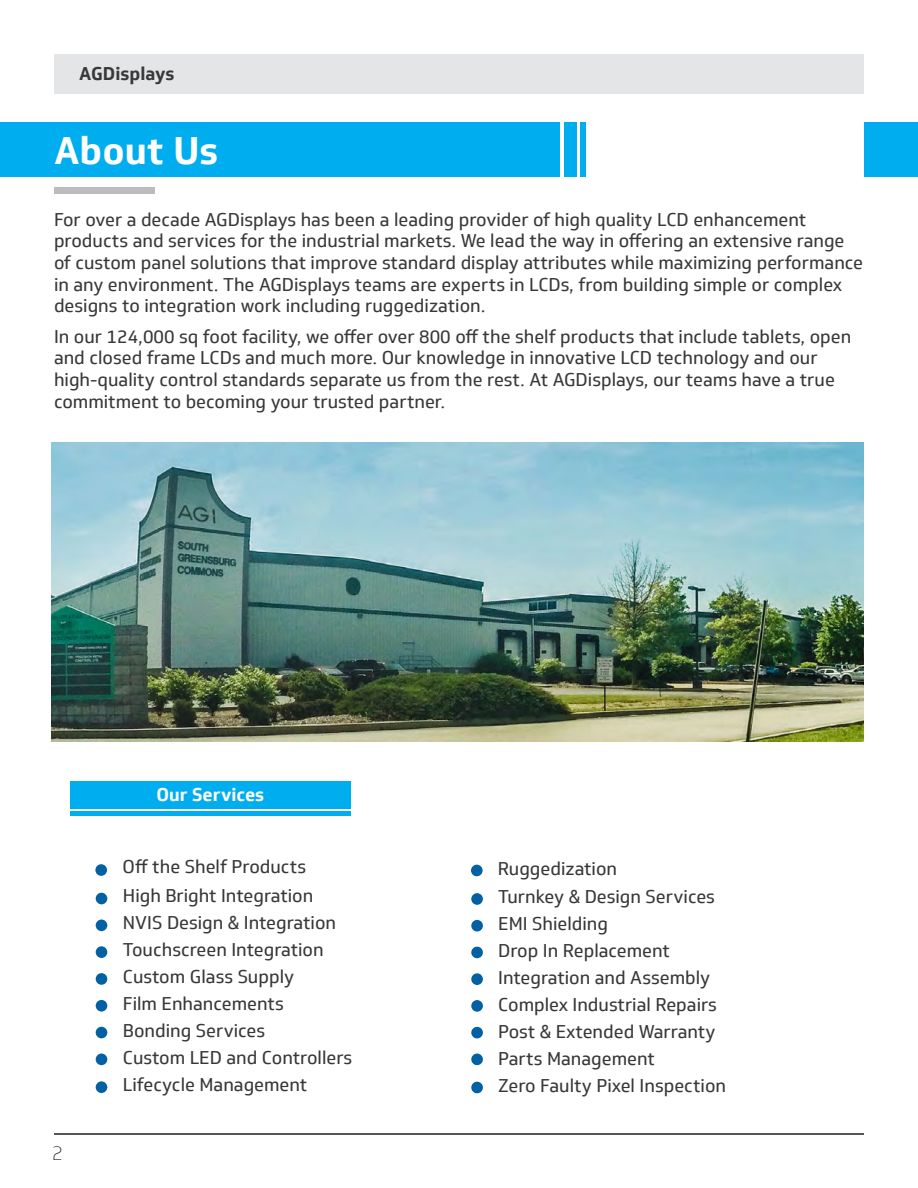
<style>
.page{position:relative;width:918px;height:1188px;background:#fff}
.page>*{position:absolute;margin:0;border:0;box-sizing:border-box;transform-origin:0 0}
.t1{font:700 37.5px "Soleto";color:#fff}
.t2{font:100 19.5px "Soleto";color:#231f20}
.t3{font:18px/21.6px "Soleto";color:#383839}
.t4{font:700 18px "Soleto";color:#fff}
.t5{font:700 18px "Soleto";color:#383839}
</style>
<div class="page">
<div style="left:54px;top:54px;width:810px;height:40px;background:#e4e5e7"></div>
<div style="left:0;top:122px;width:560px;height:54px;background:#00aeef"></div>
<div style="left:564px;top:122px;width:13px;height:54px;background:#00aeef"></div>
<div style="left:581px;top:122px;width:5px;height:54px;background:#00aeef"></div>
<div style="left:54px;top:187px;width:101px;height:7px;background:#bbbcbf"></div>
<hr style="left:54px;top:1133px;width:810px;height:2px;background:#231f20">
<div style="left:864px;top:122px;width:54px;height:54px;background:#00aeef"></div>
<img style="left:52px;top:442px;width:812px;height:299px">
<div style="left:70px;top:781px;width:281px;height:27px;background:#00aeef"></div>
<hr style="left:70px;top:811px;width:281px;height:4px;background:#00aeef">
<div style="left:96px;top:893px;width:11px;height:11px;background:#0161a2;border-radius:50%"></div>
<div style="left:96px;top:946px;width:11px;height:12px;background:#0161a2;border-radius:50%"></div>
<div style="left:96px;top:973px;width:11px;height:12px;background:#0161a2;border-radius:50%"></div>
<div style="left:96px;top:920px;width:11px;height:11px;background:#0161a2;border-radius:50%"></div>
<div style="left:96px;top:1054px;width:11px;height:11px;background:#0161a2;border-radius:50%"></div>
<div style="left:471px;top:920px;width:12px;height:12px;background:#0161a2;border-radius:50%"></div>
<div style="left:471px;top:947px;width:12px;height:11px;background:#0161a2;border-radius:50%"></div>
<div style="left:471px;top:893px;width:12px;height:12px;background:#0161a2;border-radius:50%"></div>
<div style="left:471px;top:973px;width:12px;height:12px;background:#0161a2;border-radius:50%"></div>
<div style="left:96px;top:1000px;width:11px;height:12px;background:#0161a2;border-radius:50%"></div>
<div style="left:471px;top:1027px;width:12px;height:11px;background:#0161a2;border-radius:50%"></div>
<div style="left:96px;top:1027px;width:11px;height:11px;background:#0161a2;border-radius:50%"></div>
<div style="left:471px;top:1000px;width:12px;height:12px;background:#0161a2;border-radius:50%"></div>
<div style="left:471px;top:1054px;width:12px;height:11px;background:#0161a2;border-radius:50%"></div>
<div style="left:96px;top:1081px;width:11px;height:12px;background:#0161a2;border-radius:50%"></div>
<div style="left:471px;top:1082px;width:12px;height:11px;background:#0161a2;border-radius:50%"></div>
<div style="left:95px;top:864px;width:12px;height:12px;background:#0161a2;border-radius:50%"></div>
<div style="left:471px;top:865px;width:12px;height:11px;background:#0161a2;border-radius:50%"></div>
<p class="t5" style="left:79px;top:63px;width:97px">AGDisplays</p>
<p class="t1" style="left:54px;top:127px;width:166px">About Us</p>
<p class="t3" style="left:54px;top:209px;width:811px">For over a decade AGDisplays has been a leading provider of high quality LCD enhancement products and services for the industrial markets. We lead the way in offering an extensive range of custom panel solutions that improve standard display attributes while maximizing performance in any environment. The AGDisplays teams are experts in LCDs, from building simple or complex designs to integration work including ruggedization.</p>
<p class="t3" style="left:54px;top:326px;width:799px">In our 124,000 sq foot facility, we offer over 800 off the shelf products that include tablets, open and closed frame LCDs and much more. Our knowledge in innovative LCD technology and our high-quality control standards separate us from the rest. At AGDisplays, our teams have a true commitment to becoming your trusted partner.</p>
<p class="t4" style="left:156px;top:783px;width:109px">Our Services</p>
<p class="t3" style="left:123px;top:856px;width:185px">Off the Shelf Products</p>
<p class="t3" style="left:498px;top:858px;width:121px">Ruggedization</p>
<p class="t3" style="left:123px;top:885px;width:192px">High Bright Integration</p>
<p class="t3" style="left:123px;top:912px;width:215px">NVIS Design &amp; Integration</p>
<p class="t3" style="left:123px;top:939px;width:202px">Touchscreen Integration</p>
<p class="t3" style="left:123px;top:966px;width:173px">Custom Glass Supply</p>
<p class="t3" style="left:123px;top:993px;width:162px">Film Enhancements</p>
<p class="t3" style="left:123px;top:1020px;width:144px">Bonding Services</p>
<p class="t3" style="left:498px;top:886px;width:218px">Turnkey &amp; Design Services</p>
<p class="t3" style="left:498px;top:913px;width:111px">EMI Shielding</p>
<p class="t3" style="left:498px;top:940px;width:173px">Drop In Replacement</p>
<p class="t3" style="left:498px;top:967px;width:214px">Integration and Assembly</p>
<p class="t3" style="left:498px;top:994px;width:220px">Complex Industrial Repairs</p>
<p class="t3" style="left:498px;top:1021px;width:219px">Post &amp; Extended Warranty</p>
<p class="t3" style="left:123px;top:1047px;width:231px">Custom LED and Controllers</p>
<p class="t3" style="left:498px;top:1048px;width:158px">Parts Management</p>
<p class="t2" style="left:52px;top:1142px;width:13px">2</p>
<p class="t3" style="left:123px;top:1074px;width:186px">Lifecycle Management</p>
<p class="t3" style="left:498px;top:1075px;width:229px">Zero Faulty Pixel Inspection</p>
</div>
